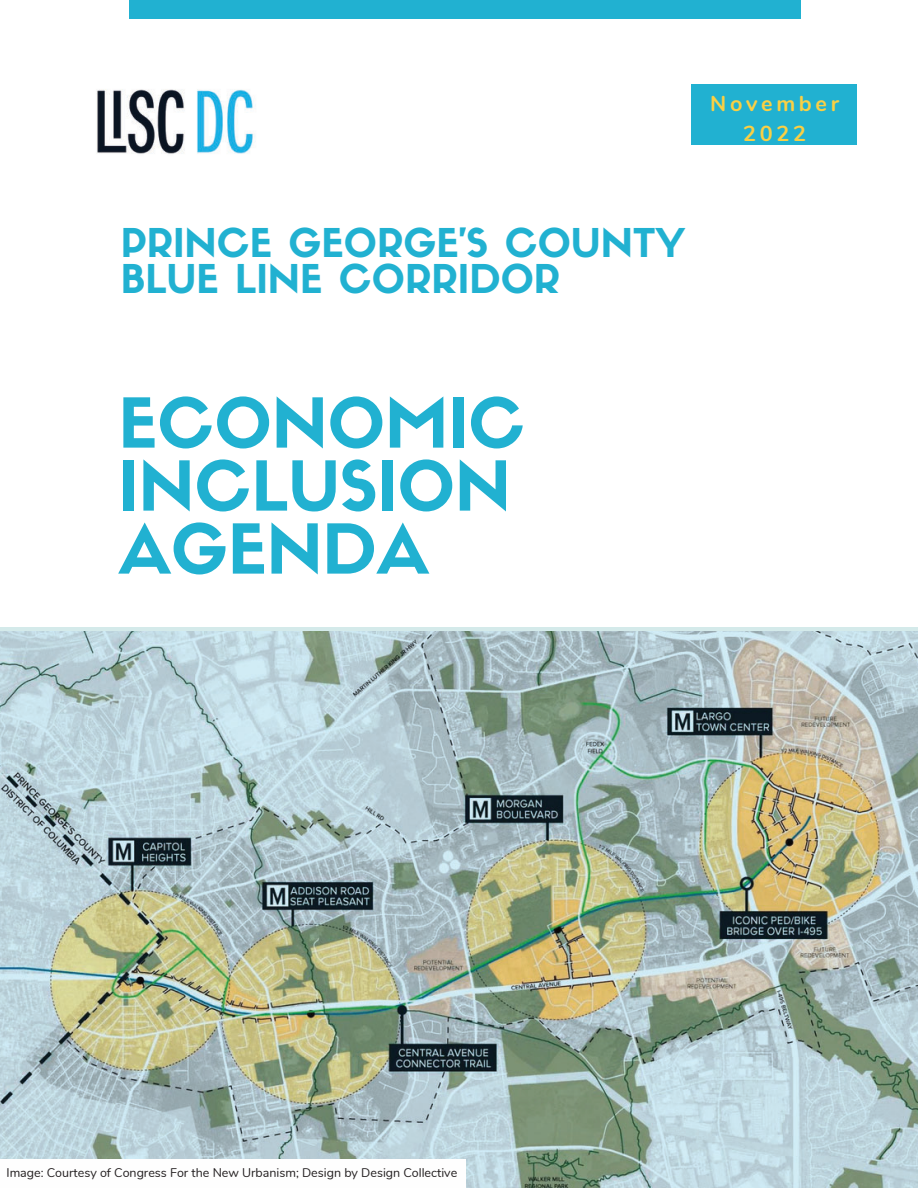
<style>
.page{position:relative;width:918px;height:1188px;background:#fff}
.page>*{position:absolute;margin:0;border:0;box-sizing:border-box;transform-origin:0 0}
.t1{font:67.5px/63px "Sifonn Basic";color:#21b1d1}
.t2{font:39px/36px "Sifonn Basic";color:#21b1d1}
.t3{font:700 21.6px/29.2px "Nunito";letter-spacing:.17em;color:#fad044;text-align:center}
.t4{font:12.45px "Nunito";color:#231f20}
</style>
<div class="page">
<div style="left:691px;top:85px;width:166px;height:60px;background:#21b1d1"></div>
<div style="left:130px;top:0;width:671px;height:19px;background:#21b1d1"></div>
<img style="left:0;top:632px;width:918px;height:556px">
<img style="left:96px;top:89px;width:160px;height:65px">
<div style="left:0;top:1159px;width:465px;height:29px;background:#fefefe"></div>
<h3 class="t3" style="left:710px;top:90px;width:130px">November<br>2022</h3>
<h2 class="t2" style="left:121px;top:230px;width:566px">PRINCE GEORGE'S COUNTY<br>BLUE LINE CORRIDOR</h2>
<h1 class="t1" style="left:119px;top:399px;width:408px">ECONOMIC<br>INCLUSION<br>AGENDA</h1>
<p class="t4" style="left:6px;top:1165px;width:452px">Image: Courtesy of Congress For the New Urbanism; Design by Design Collective</p>
</div>
